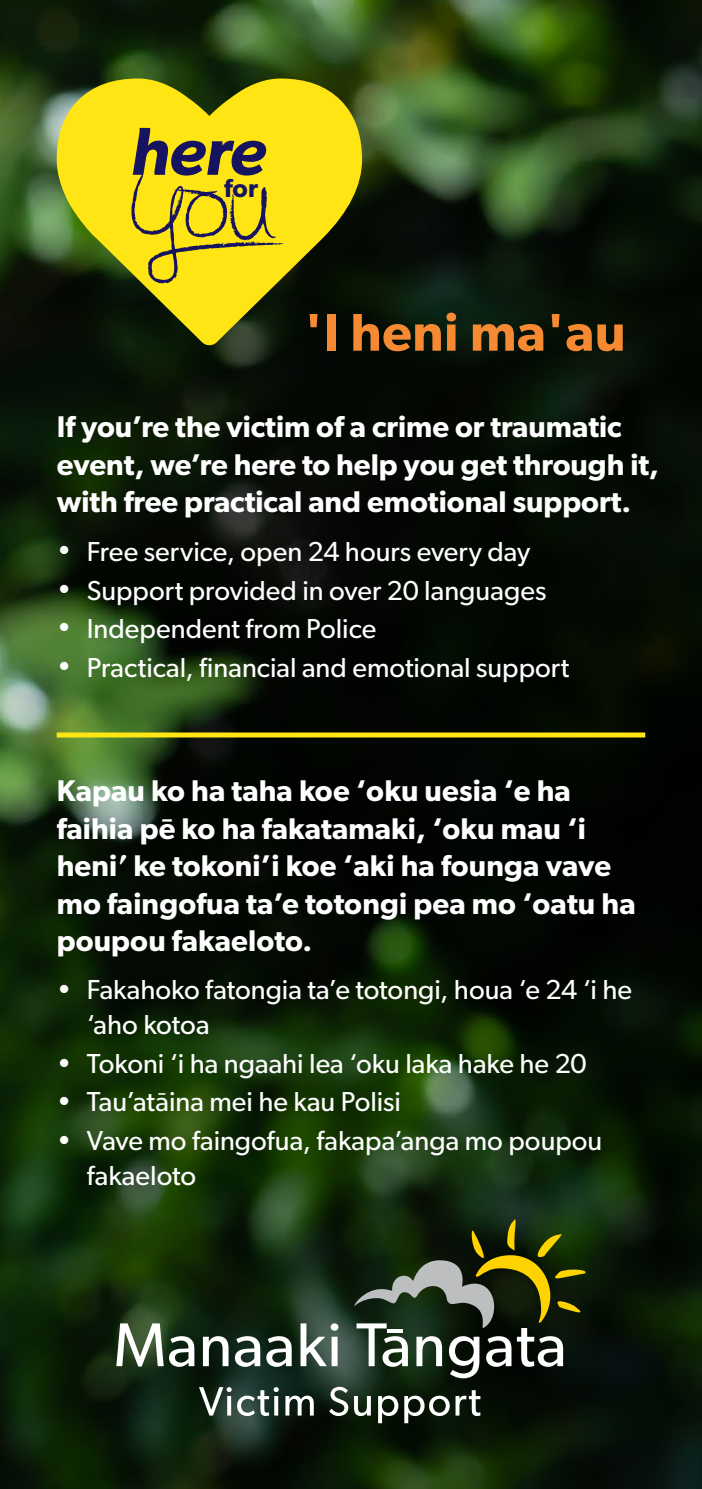
<style>
.page{position:relative;width:702px;height:1489px;background:#fff}
.page>*{position:absolute;margin:0;border:0;box-sizing:border-box;transform-origin:0 0}
.t1{font:italic 600 68px "Gibson";color:#161360}
.t2{font:600 53.25px "Gibson";letter-spacing:.01em;color:#f68a33}
.t3{font:600 30px/37.5px "Gibson";color:#fff}
.t4{font:27.5px/35px "Gibson";color:#fff}
.t5{font:600 25.75px "Gibson";color:#161360}
.s1{font-family:"Georgia";font-weight:700}
</style>
<div class="page">
<img style="left:0;top:0;width:702px;height:1488px">
<svg style="left:116px;top:1214px;width:472px;height:164px"></svg>
<svg style="left:199px;top:1386px;width:281px;height:36px"></svg>
<hr style="left:387px;top:1329px;width:16px;height:3px;background:#fff">
<svg style="left:57px;top:78px;width:305px;height:267px;fill:#ffe513"></svg>
<svg style="left:131px;top:173px;width:156px;height:111px"></svg>
<div style="left:57px;top:732px;width:588px;height:5px;background:#ffe513"></div>
<h1 class="t1" style="left:130px;top:111px;width:137px">here</h1>
<p class="t5" style="left:224px;top:173px;width:36px">for</p>
<h2 class="t2" style="left:304px;top:300px;width:323px">'I heni ma'au</h2>
<p class="t3" style="left:57px;top:407px;width:603px">If you’re the victim of a crime or traumatic event, we’re here to help you get through it, with free practical and emotional support.</p>
<p class="t4" style="left:57px;top:534px;width:475px">• Free service, open 24 hours every day</p>
<p class="t4" style="left:57px;top:572px;width:491px">• Support provided in over 20 languages</p>
<p class="t4" style="left:57px;top:611px;width:321px">• Independent from Police</p>
<p class="t4" style="left:57px;top:649px;width:514px">• Practical, financial and emotional support</p>
<p class="t3" style="left:57px;top:771px;width:580px">Kapau ko ha taha koe ‘oku uesia ‘e ha faihia pē ko ha fakatamaki, ‘oku mau ‘i heni<span class="s1">′</span> ke tokoni’i koe ‘aki ha founga vave mo faingofua ta’e totongi pea mo ‘oatu ha poupou fakaeloto.</p>
<p class="t4" style="left:87px;top:971px;width:547px;text-indent:-30px">• Fakahoko fatongia ta’e totongi, houa ‘e 24 ‘i he ‘aho kotoa</p>
<p class="t4" style="left:57px;top:1045px;width:531px">• Tokoni ‘i ha ngaahi lea ‘oku laka hake he 20</p>
<p class="t4" style="left:57px;top:1083px;width:346px">• Tau’atāina mei he kau Polisi</p>
<p class="t4" style="left:87px;top:1122px;width:517px;text-indent:-30px">• Vave mo faingofua, fakapa’anga mo poupou fakaeloto</p>
</div>
